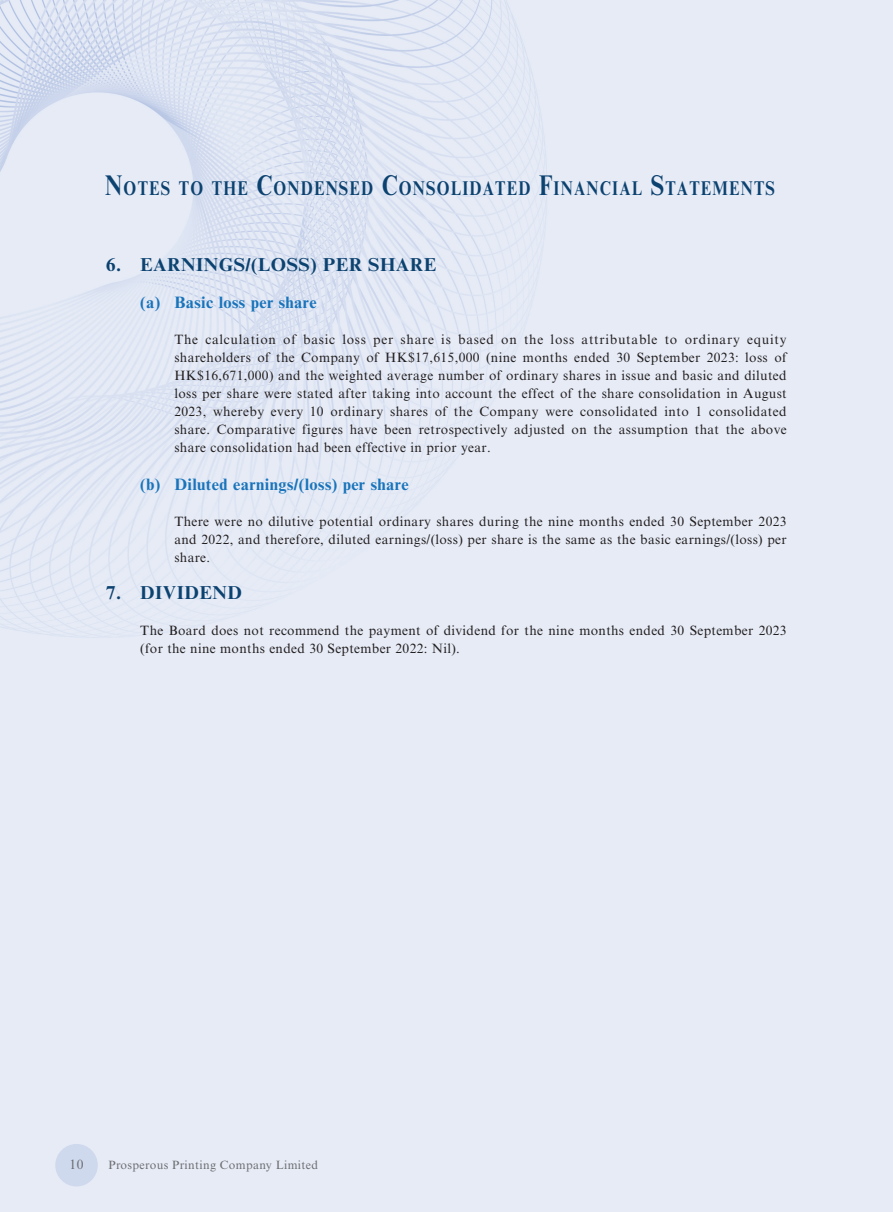
<style>
.page{position:relative;width:893px;height:1212px;background:#fff}
.page>*{position:absolute;margin:0;border:0;box-sizing:border-box;transform-origin:0 0}
.t1{font:700 19.95px "Times New Roman MT Std";letter-spacing:.08em;color:#0c4270;scale:.78 1}
.t2{font:700 18.75px "Times New Roman MT Std";letter-spacing:.025em;color:#0c4270}
.t3{font:700 16.5px "Times New Roman MT Std";letter-spacing:.025em;color:#1974bb}
.t4{font:13.5px/18px "Times New Roman MT Std";letter-spacing:.025em;color:#231f20;text-align:justify}
.t5{font:13.5px "Times New Roman MT Std";color:#6c6d70}
.t6{font:12px "Times New Roman MT Std";letter-spacing:.03em;color:#6c6d70}
.s1{font-size:28.5px}
</style>
<div class="page">
<img style="left:0;top:0;width:893px;height:1212px">
<div style="left:55px;top:1144px;width:43px;height:42px;background:#cfd9ed;border-radius:50%"></div>
<h1 class="t1" style="left:105px;top:176px;width:860px"><span class="s1">N</span>OTES TO THE <span class="s1">C</span>ONDENSED <span class="s1">C</span>ONSOLIDATED <span class="s1">F</span>INANCIAL <span class="s1">S</span>TATEMENTS</h1>
<h2 class="t2" style="left:106px;top:253px;width:332px">6. EARNINGS/(LOSS) PER SHARE</h2>
<p class="t3" style="left:140px;top:292px;width:178px">(a) Basic loss per share</p>
<p class="t4" style="left:174px;top:331px;width:614px">The calculation of basic loss per share is based on the loss attributable to ordinary equity shareholders of the Company of HK$17,615,000 (nine months ended 30 September 2023: loss of HK$16,671,000) and the weighted average number of ordinary shares in issue and basic and diluted loss per share were stated after taking into account the effect of the share consolidation in August 2023, whereby every 10 ordinary shares of the Company were consolidated into 1 consolidated share. Comparative figures have been retrospectively adjusted on the assumption that the above share consolidation had been effective in prior year.</p>
<p class="t3" style="left:140px;top:474px;width:270px">(b) Diluted earnings/(loss) per share</p>
<p class="t4" style="left:174px;top:512px;width:614px">There were no dilutive potential ordinary shares during the nine months ended 30 September 2023 and 2022, and therefore, diluted earnings/(loss) per share is the same as the basic earnings/(loss) per share.</p>
<h2 class="t2" style="left:106px;top:581px;width:137px">7. DIVIDEND</h2>
<p class="t4" style="left:140px;top:622px;width:648px">The Board does not recommend the payment of dividend for the nine months ended 30 September 2023 (for the nine months ended 30 September 2022: Nil).</p>
<p class="t5" style="left:70px;top:1156px;width:15px">10</p>
<p class="t6" style="left:108px;top:1158px;width:211px">Prosperous Printing Company Limited</p>
</div>
